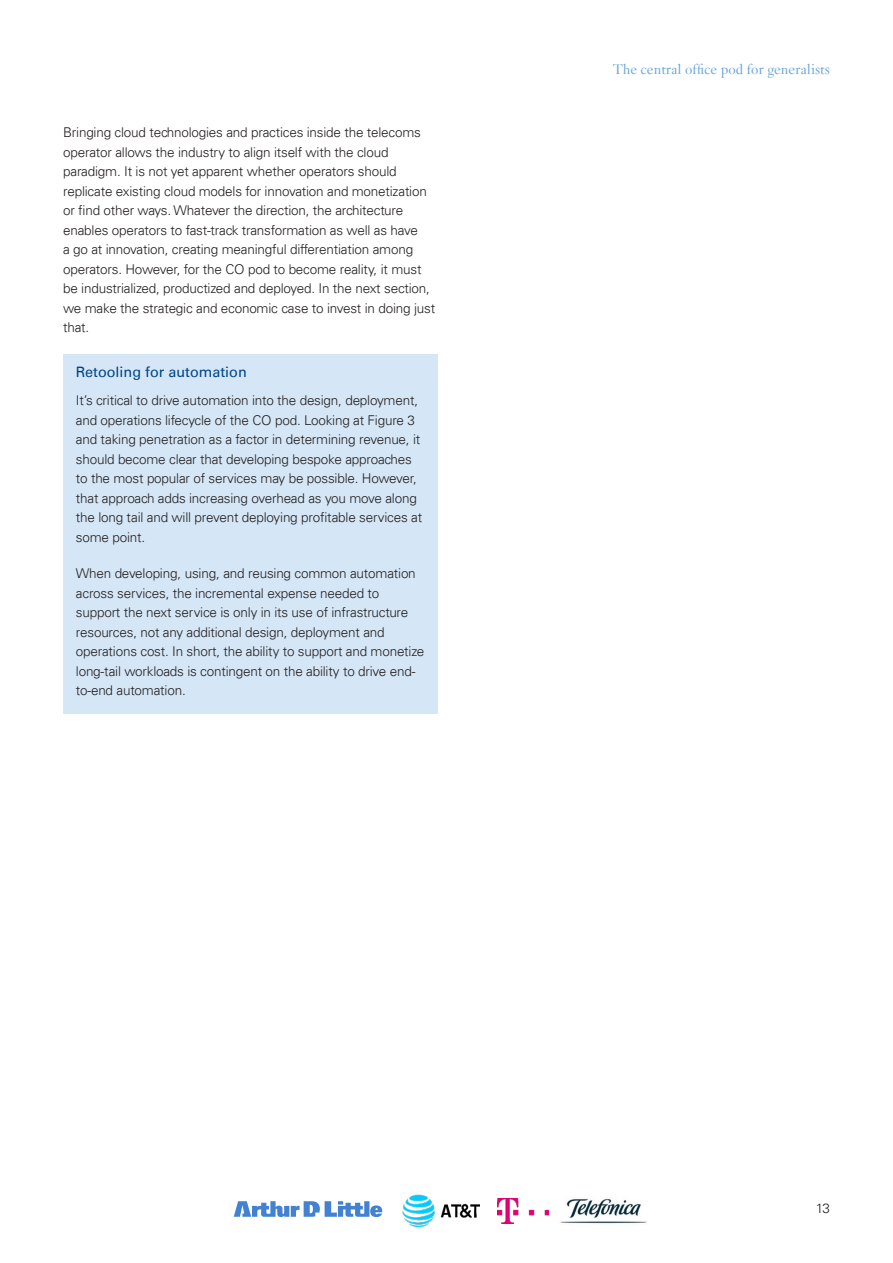
<style>
.page{position:relative;width:893px;height:1263px;background:#fff}
.page>*{position:absolute;margin:0;border:0;box-sizing:border-box;transform-origin:0 0}
.t1{font:15px "Janson";color:#6ba5db}
.t2{font:14.4px "Univers LT";color:#004487}
.t3{font:300 13.5px/19.5px "Univers LT";letter-spacing:-.015em;color:#241f1f}
</style>
<div class="page">
<svg style="left:234px;top:1201px;width:148px;height:16px"></svg>
<img style="left:560px;top:1198px;width:87px;height:26px">
<img style="left:498px;top:1199px;width:51px;height:24px">
<img style="left:403px;top:1195px;width:77px;height:32px">
<div style="left:63px;top:354px;width:374px;height:359px;background:#d5e7f7"></div>
<p class="t3" style="left:63px;top:123px;width:373px">Bringing cloud technologies and practices inside the telecoms operator allows the industry to align itself with the cloud paradigm. It is not yet apparent whether operators should replicate existing cloud models for innovation and monetization or find other ways. Whatever the direction, the architecture enables operators to fast-track transformation as well as have<br>a go at innovation, creating meaningful differentiation among operators. However, for the CO pod to become reality, it must be industrialized, productized and deployed. In the next section, we make the strategic and economic case to invest in doing just that.</p>
<p class="t2" style="left:76px;top:363px;width:172px">Retooling for automation</p>
<p class="t3" style="left:76px;top:390px;width:348px">It’s critical to drive automation into the design, deployment, and operations lifecycle of the CO pod. Looking at Figure 3 and taking penetration as a factor in determining revenue, it should become clear that developing bespoke approaches to the most popular of services may be possible. However, that approach adds increasing overhead as you move along the long tail and will prevent deploying profitable services at some point.</p>
<p class="t3" style="left:76px;top:563px;width:350px">When developing, using, and reusing common automation across services, the incremental expense needed to support the next service is only in its use of infrastructure resources, not any additional design, deployment and operations cost. In short, the ability to support and monetize long-tail workloads is contingent on the ability to drive end&shy;to-end automation.</p>
<p class="t1" style="left:612px;top:60px;width:219px">The central office pod for generalists</p>
<p class="t3" style="left:816px;top:1198px;width:16px">13</p>
</div>
